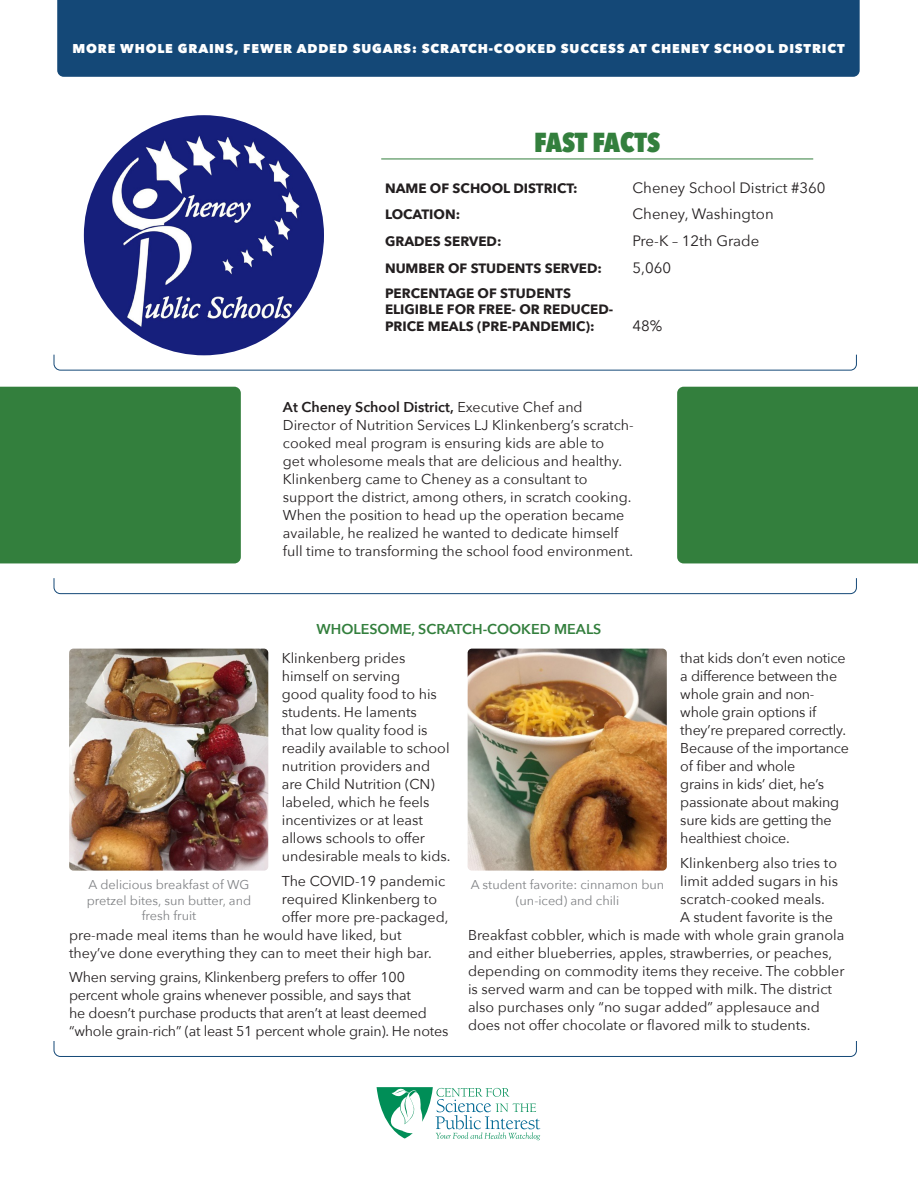
<style>
.page{position:relative;width:918px;height:1188px;background:#fff}
.page>*{position:absolute;margin:0;border:0;box-sizing:border-box;transform-origin:0 0}
.t1{font:800 27.45px "Avenir Next Condensed";letter-spacing:-.005em;color:#337f3d}
.t2{font:15px "Avenir Next";color:#231f20}
.t3{font:14.25px/18px "Avenir Next";color:#231f20}
.t4{font:600 14.25px "Avenir Next";color:#337f3d}
.t5{font:700 13.5px/16.5px "Avenir Next";color:#231f20}
.t6{font:12.75px/15.8px "Avenir Next";color:#808285;text-align:center}
.t7{font:800 12.75px "Avenir Next";letter-spacing:.065em;color:#fff}
.s1{font-weight:600}
</style>
<div class="page">
<div style="left:57px;top:0;width:803px;height:77px;background:#144877"></div>
<div style="left:0;top:387px;width:241px;height:176px;background:#337f3d"></div>
<div style="left:677px;top:387px;width:241px;height:176px;background:#337f3d"></div>
<svg style="left:377px;top:1087px;width:163px;height:53px"></svg>
<img style="left:84px;top:115px;width:240px;height:240px;border-radius:120px">
<svg style="left:54px;top:354px;width:803px;height:17px"></svg>
<svg style="left:54px;top:578px;width:803px;height:16px"></svg>
<hr style="left:381px;top:159px;width:432px;height:1px;background:#337f3d">
<svg style="left:54px;top:1041px;width:803px;height:16px"></svg>
<img style="left:69px;top:649px;width:199px;height:222px">
<img style="left:468px;top:649px;width:199px;height:222px">
<p class="t7" style="left:72px;top:41px;width:774px">MORE WHOLE GRAINS, FEWER ADDED SUGARS: SCRATCH-COOKED SUCCESS AT CHENEY SCHOOL DISTRICT</p>
<p class="t1" style="left:534px;top:125px;width:127px">FAST FACTS</p>
<p class="t5" style="left:385px;top:179px;width:194px">NAME OF SCHOOL DISTRICT:</p>
<p class="t2" style="left:633px;top:175px;width:195px">Cheney School District #360</p>
<p class="t5" style="left:385px;top:206px;width:77px">LOCATION:</p>
<p class="t2" style="left:633px;top:201px;width:143px">Cheney, Washington</p>
<p class="t5" style="left:385px;top:233px;width:118px">GRADES SERVED:</p>
<p class="t2" style="left:633px;top:228px;width:128px">Pre-K – 12th Grade</p>
<p class="t5" style="left:385px;top:259px;width:219px">NUMBER OF STUDENTS SERVED:</p>
<p class="t2" style="left:633px;top:255px;width:40px">5,060</p>
<p class="t5" style="left:385px;top:285px;width:230px">PERCENTAGE OF STUDENTS<br>ELIGIBLE FOR FREE- OR REDUCED-<br>PRICE MEALS (PRE-PANDEMIC):</p>
<p class="t2" style="left:633px;top:313px;width:31px">48%</p>
<p class="t3" style="left:283px;top:398px;width:352px"><span class="s1">At Cheney School District,</span> Executive Chef and Director of Nutrition Services LJ Klinkenberg’s scratch&shy;cooked meal program is ensuring kids are able to<br>get wholesome meals that are delicious and healthy.<br>Klinkenberg came to Cheney as a consultant to support the district, among others, in scratch cooking.<br>When the position to head up the operation became available, he realized he wanted to dedicate himself full time to transforming the school food environment.</p>
<p class="t4" style="left:317px;top:617px;width:286px">WHOLESOME, SCRATCH-COOKED MEALS</p>
<p class="t3" style="left:282px;top:648px;width:170px">Klinkenberg prides himself on serving<br>good quality food to his students. He laments<br>that low quality food is readily available to school nutrition providers and are Child Nutrition (CN) labeled, which he feels incentivizes or at least allows schools to offer undesirable meals to kids.</p>
<p class="t3" style="left:282px;top:871px;width:165px">The COVID-19 pandemic</p>
<p class="t3" style="left:282px;top:889px;width:157px">required Klinkenberg to</p>
<p class="t3" style="left:282px;top:907px;width:168px">offer more pre-packaged,</p>
<p class="t3" style="left:69px;top:925px;width:334px">pre-made meal items than he would have liked, but</p>
<p class="t3" style="left:69px;top:943px;width:364px">they’ve done everything they can to meet their high bar.</p>
<p class="t3" style="left:69px;top:968px;width:381px">When serving grains, Klinkenberg prefers to offer 100 percent whole grains whenever possible, and says that<br>he doesn’t purchase products that aren’t at least deemed “whole grain-rich” (at least 51 percent whole grain). He notes</p>
<p class="t3" style="left:680px;top:648px;width:170px">that kids don’t even notice a difference between the whole grain and non&shy;whole grain options if they’re prepared correctly.<br>Because of the importance of fiber and whole<br>grains in kids’ diet, he’s passionate about making sure kids are getting the healthiest choice.</p>
<p class="t3" style="left:680px;top:853px;width:158px">Klinkenberg also tries to</p>
<p class="t3" style="left:680px;top:871px;width:159px">limit added sugars in his</p>
<p class="t3" style="left:680px;top:889px;width:146px">scratch-cooked meals.</p>
<p class="t3" style="left:680px;top:907px;width:154px">A student favorite is the</p>
<p class="t3" style="left:468px;top:925px;width:378px">Breakfast cobbler, which is made with whole grain granola</p>
<p class="t3" style="left:468px;top:943px;width:366px">and either blueberries, apples, strawberries, or peaches,</p>
<p class="t3" style="left:468px;top:961px;width:378px">depending on commodity items they receive. The cobbler</p>
<p class="t3" style="left:468px;top:979px;width:366px">is served warm and can be topped with milk. The district</p>
<p class="t3" style="left:468px;top:997px;width:354px">also purchases only “no sugar added” applesauce and</p>
<p class="t3" style="left:468px;top:1015px;width:344px">does not offer chocolate or flavored milk to students.</p>
<p class="t6" style="left:87px;top:876px;width:166px">A delicious breakfast of WG pretzel bites, sun butter, and fresh fruit</p>
<p class="t6" style="left:471px;top:876px;width:195px">A student favorite: cinnamon bun (un-iced) and chili</p>
</div>
